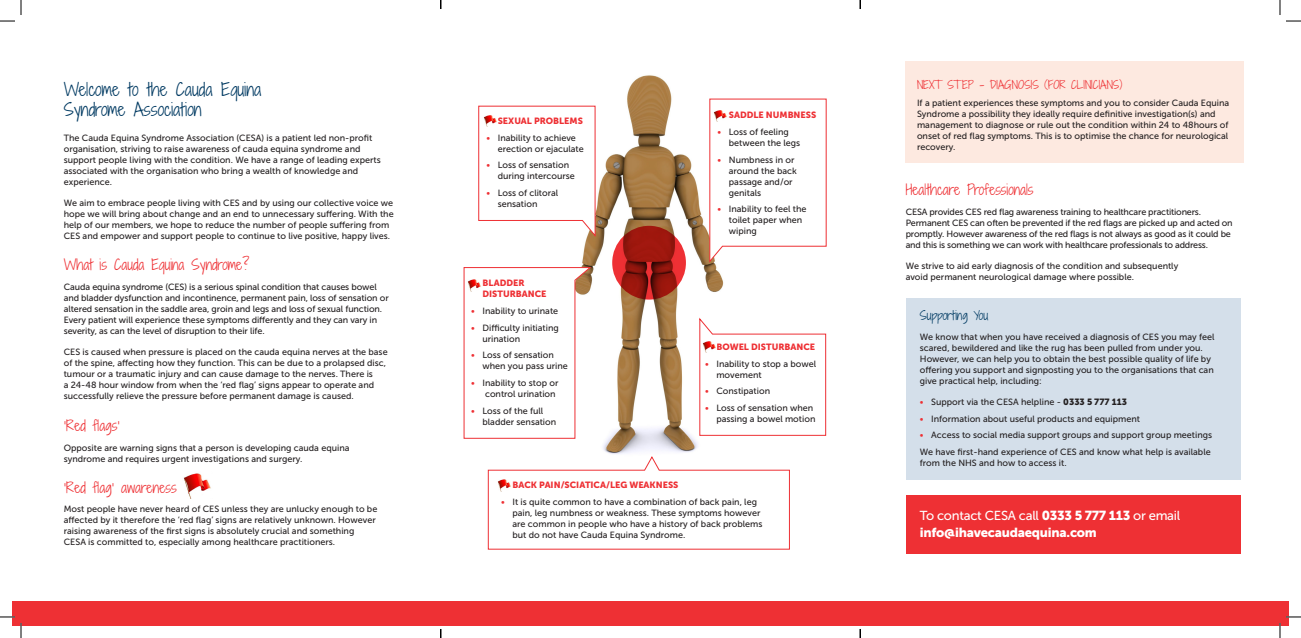
<style>
.page{position:relative;width:1301px;height:638px;background:#fff}
.page>*{position:absolute;margin:0;border:0;box-sizing:border-box;transform-origin:0 0}
.BODY_COPY{font:300 17px/20px "Shadows Into";color:#003a62}
.Sub_Header{font:300 14px "Shadows Into";color:#ee3034}
.BODY_COPY-2{font:300 14px "Shadows Into";color:#ee3034}
.BODY_COPY-3{font:13px/17px "Museo Sans 900";letter-spacing:-.02em;color:#fff}
.BODY_COPY-4{font:300 12px "Shadows Into";color:#003a62}
.BODY_COPY-5{font:300 11px "Shadows Into";color:#ee3034}
.BODY_COPY-6{font:9px/11px "Museo Sans 500";color:#231f20}
.BODY_COPY-7{font:9px/11px "Museo Sans 500";letter-spacing:-.02em;color:#231f20}
.BODY_COPY-8{font:9px/11px "Museo Sans 900";color:#ee3034}
.s1{color:#ee3034}
.s2{font-family:"Museo Sans 900"}
.s3{font-family:"Museo Sans 500"}
</style>
<div class="page">
<img style="left:582px;top:75px;width:245px;height:379px">
<div style="left:906px;top:297px;width:334px;height:182px;background:#d4dfea"></div>
<div style="left:906px;top:495px;width:334px;height:59px;background:#ee3034"></div>
<div style="left:905px;top:61px;width:339px;height:101px;background:#fde9e0"></div>
<div style="left:12px;top:600px;width:1276px;height:25px;background:#ee3034"></div>
<svg style="left:699px;top:316px;width:127px;height:120px"></svg>
<svg style="left:487px;top:456px;width:303px;height:94px"></svg>
<svg style="left:709px;top:98px;width:118px;height:166px"></svg>
<svg style="left:478px;top:105px;width:118px;height:133px"></svg>
<svg style="left:463px;top:266px;width:130px;height:173px"></svg>
<img style="left:482px;top:113px;width:15px;height:13px">
<img style="left:466px;top:278px;width:15px;height:13px">
<img style="left:496px;top:477px;width:15px;height:14px">
<img style="left:701px;top:339px;width:15px;height:14px">
<img style="left:712px;top:109px;width:15px;height:13px">
<img style="left:184px;top:473px;width:27px;height:25px">
<svg style="left:612px;top:226px;width:74px;height:73px;background:#a41c16"></svg>
<svg style="left:1286px;top:20px;width:15px;height:2px"></svg>
<svg style="left:1286px;top:616px;width:15px;height:1px"></svg>
<svg style="left:0;top:0;width:22px;height:22px"></svg>
<svg style="left:0;top:616px;width:22px;height:21px"></svg>
<svg style="left:1279px;top:0;width:1px;height:15px"></svg>
<svg style="left:1279px;top:623px;width:1px;height:14px"></svg>
<svg style="left:859px;top:0;width:2px;height:9px"></svg>
<svg style="left:859px;top:629px;width:2px;height:8px"></svg>
<p class="BODY_COPY" style="left:64px;top:79px;width:199px">Welcome to the Cauda Equina<br>Syndrome Association</p>
<p class="BODY_COPY-6" style="left:64px;top:133px;width:318px">The Cauda Equina Syndrome Association (CESA) is a patient led non-profit organisation, striving to raise awareness of cauda equina syndrome and support people living with the condition. We have a range of leading experts associated with the organisation who bring a wealth of knowledge and experience.</p>
<p class="BODY_COPY-6" style="left:64px;top:198px;width:331px">We aim to embrace people living with CES and by using our collective voice we hope we will bring about change and an end to unnecessary suffering. With the help of our members, we hope to reduce the number of people suffering from CES and empower and support people to continue to live positive, happy lives.</p>
<p class="BODY_COPY-2" style="left:64px;top:254px;width:187px">What is Cauda Equina Syndrome?</p>
<p class="BODY_COPY-6" style="left:64px;top:281px;width:326px">Cauda equina syndrome (CES) is a serious spinal condition that causes bowel and bladder dysfunction and incontinence, permanent pain, loss of sensation or altered sensation in the saddle area, groin and legs and loss of sexual function.<br>Every patient will experience these symptoms differently and they can vary in severity, as can the level of disruption to their life.</p>
<p class="BODY_COPY-6" style="left:64px;top:346px;width:325px">CES is caused when pressure is placed on the cauda equina nerves at the base of the spine, affecting how they function. This can be due to a prolapsed disc, tumour or a traumatic injury and can cause damage to the nerves. There is<br>a 24-48 hour window from when the ‘red flag’ signs appear to operate and successfully relieve the pressure before permanent damage is caused.</p>
<p class="Sub_Header" style="left:64px;top:415px;width:58px">‘Red flags’</p>
<p class="BODY_COPY-6" style="left:64px;top:442px;width:287px">Opposite are warning signs that a person is developing cauda equina syndrome and requires urgent investigations and surgery.</p>
<p class="Sub_Header" style="left:64px;top:477px;width:114px">‘Red flag’ awareness</p>
<p class="BODY_COPY-6" style="left:64px;top:503px;width:315px">Most people have never heard of CES unless they are unlucky enough to be affected by it therefore the ‘red flag’ signs are relatively unknown. However raising awareness of the first signs is absolutely crucial and something CESA is committed to, especially among healthcare practitioners.</p>
<p class="BODY_COPY-8" style="left:498px;top:115px;width:87px">SEXUAL PROBLEMS</p>
<p class="BODY_COPY-6" style="left:498px;top:132px;width:87px;text-indent:-11px"><span class="s1">•</span> Inability to achieve erection or ejaculate</p>
<p class="BODY_COPY-6" style="left:498px;top:159px;width:79px;text-indent:-11px"><span class="s1">•</span> Loss of sensation during intercourse</p>
<p class="BODY_COPY-6" style="left:498px;top:187px;width:62px;text-indent:-11px"><span class="s1">•</span> Loss of clitoral sensation</p>
<p class="BODY_COPY-8" style="left:482px;top:277px;width:66px">BLADDER<br>DISTURBANCE</p>
<p class="BODY_COPY-6" style="left:471px;top:305px;width:89px"><span class="s1">•</span> Inability to urinate</p>
<p class="BODY_COPY-6" style="left:482px;top:322px;width:78px;text-indent:-11px"><span class="s1">•</span> Difficulty initiating urination</p>
<p class="BODY_COPY-6" style="left:482px;top:349px;width:87px;text-indent:-11px"><span class="s1">•</span> Loss of sensation when you pass urine</p>
<p class="BODY_COPY-6" style="left:485px;top:377px;width:75px;text-indent:-14px"><span class="s1">•</span> Inability to stop or control urination</p>
<p class="BODY_COPY-6" style="left:482px;top:405px;width:75px;text-indent:-11px"><span class="s1">•</span> Loss of the full bladder sensation</p>
<p class="BODY_COPY-8" style="left:729px;top:110px;width:89px">SADDLE NUMBNESS</p>
<p class="BODY_COPY-6" style="left:729px;top:126px;width:73px;text-indent:-11px"><span class="s1">•</span> Loss of feeling between the legs</p>
<p class="BODY_COPY-6" style="left:729px;top:154px;width:70px;text-indent:-11px"><span class="s1">•</span> Numbness in or around the back passage and/or genitals</p>
<p class="BODY_COPY-6" style="left:729px;top:204px;width:79px;text-indent:-11px"><span class="s1">•</span> Inability to feel the toilet paper when wiping</p>
<p class="BODY_COPY-8" style="left:716px;top:341px;width:100px">BOWEL DISTURBANCE</p>
<p class="BODY_COPY-6" style="left:716px;top:358px;width:101px;text-indent:-11px"><span class="s1">•</span> Inability to stop a bowel movement</p>
<p class="BODY_COPY-6" style="left:705px;top:385px;width:67px"><span class="s1">•</span> Constipation</p>
<p class="BODY_COPY-6" style="left:705px;top:402px;width:112px;text-align:right"><span class="s1">•</span> Loss of sensation when passing a bowel motion</p>
<p class="BODY_COPY-8" style="left:512px;top:479px;width:167px">BACK PAIN/SCIATICA/LEG WEAKNESS</p>
<p class="BODY_COPY-6" style="left:512px;top:496px;width:251px;text-indent:-11px"><span class="s1">•</span> It is quite common to have a combination of back pain, leg pain, leg numbness or weakness. These symptoms however are common in people who have a history of back problems but do not have Cauda Equina Syndrome.</p>
<p class="BODY_COPY-5" style="left:917px;top:77px;width:207px">NEXT ST EP - DIAGNOSIS (FOR CLINICIANS)</p>
<p class="BODY_COPY-6" style="left:917px;top:97px;width:314px">If a patient experiences these symptoms and you to consider Cauda Equina Syndrome a possibility they ideally require definitive investigation(s) and management to diagnose or rule out the condition within 24 to 48hours of onset of red flag symptoms. This is to optimise the chance for neurological recovery.</p>
<p class="Sub_Header" style="left:905px;top:179px;width:129px">Healthcare Professionals</p>
<p class="BODY_COPY-7" style="left:905px;top:206px;width:328px">CESA provides CES red flag awareness training to healthcare practitioners.<br>Permanent CES can often be prevented if the red flags are picked up and acted on promptly. However awareness of the red flags is not always as good as it could be and this is something we can work with healthcare professionals to address.</p>
<p class="BODY_COPY-6" style="left:905px;top:260px;width:274px">We strive to aid early diagnosis of the condition and subsequently avoid permanent neurological damage where possible.</p>
<p class="BODY_COPY-4" style="left:920px;top:307px;width:70px">Supporting You</p>
<p class="BODY_COPY-6" style="left:920px;top:331px;width:296px">We know that when you have received a diagnosis of CES you may feel scared, bewildered and like the rug has been pulled from under you.<br>However, we can help you to obtain the best possible quality of life by offering you support and signposting you to the organisations that can give practical help, including:</p>
<p class="BODY_COPY-6" style="left:920px;top:396px;width:209px"><span class="s1">•</span> Support via the CESA helpline - <span class="s2">0333 5 777 113</span></p>
<p class="BODY_COPY-6" style="left:920px;top:413px;width:222px"><span class="s1">•</span> Information about useful products and equipment</p>
<p class="BODY_COPY-6" style="left:920px;top:429px;width:294px"><span class="s1">•</span> Access to social media support groups and support group meetings</p>
<p class="BODY_COPY-6" style="left:920px;top:446px;width:292px">We have first-hand experience of CES and know what help is available from the NHS and how to access it.</p>
<p class="BODY_COPY-3" style="left:920px;top:506px;width:262px"><span class="s3">To contact CESA call</span> 0333 5 777 113 <span class="s3">or email </span>info@ihavecaudaequina.com</p>
</div>
